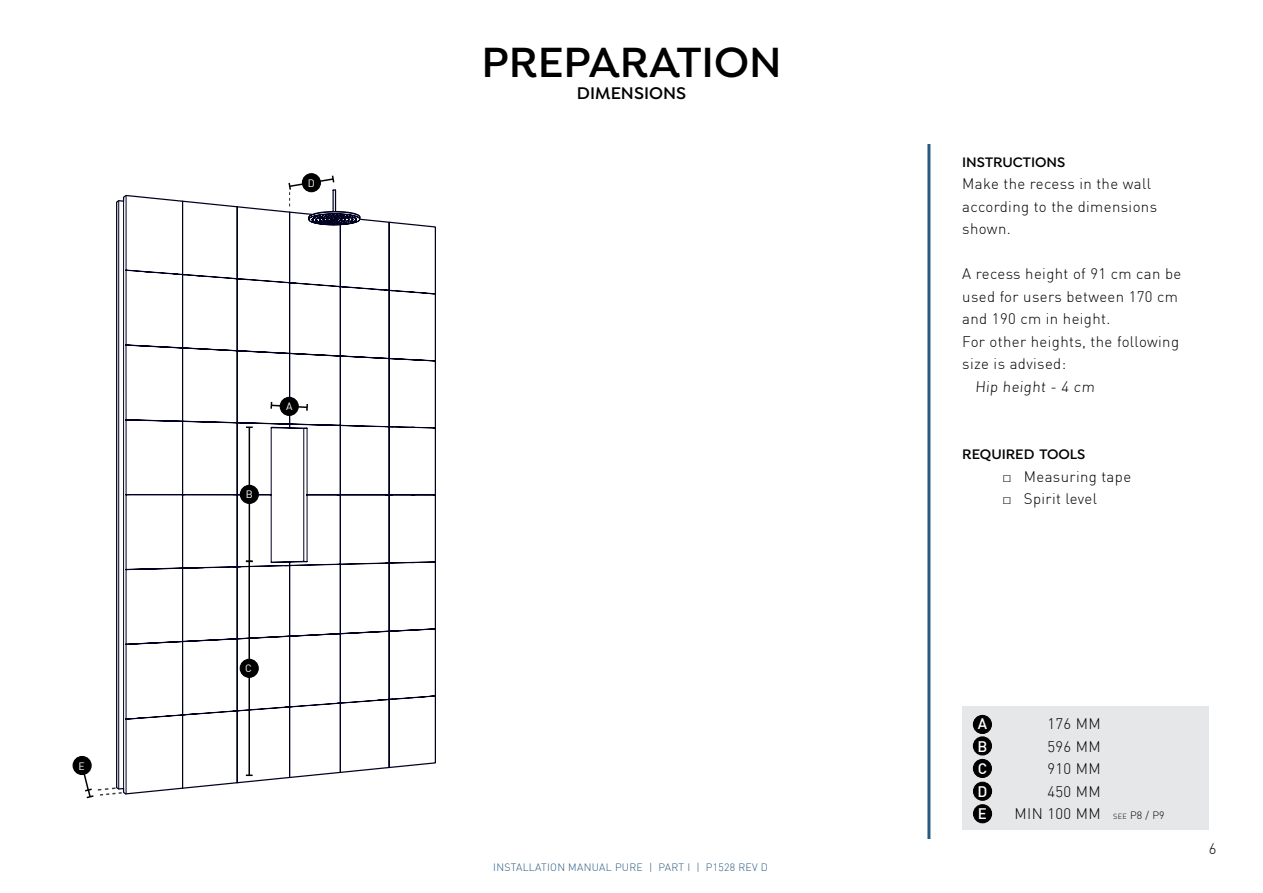
<style>
.page{position:relative;width:1263px;height:893px;background:#fff}
.page>*{position:absolute;margin:0;border:0;box-sizing:border-box;transform-origin:0 0}
.t1{font:600 45px "Isidora";color:#000}
.t2{font:600 18px "Isidora";color:#000}
.t3{font:300 15px/22.5px "DIN";letter-spacing:.025em;color:#000}
.t4{font:500 15px/22.5px "DIN";color:#fff;text-align:justify}
.t5{font:600 14.7px "Isidora";color:#000}
.t6{font:300 10.5px "DIN";letter-spacing:.025em;color:#295a80}
.t7{font:300 10.5px "DIN";color:#000}
.t8{font:10.5px "DIN";color:#fff}
.s1{font-family:"Times New Roman";font-weight:400}
.s2{font-size:7.35px}
</style>
<div class="page">
<hr style="left:927px;top:144px;width:3px;height:695px;background:#295a80">
<svg style="left:116px;top:194px;width:320px;height:601px"></svg>
<svg style="left:270px;top:402px;width:39px;height:9px"></svg>
<hr style="left:249px;top:427px;width:1px;height:134px;background:#000">
<svg style="left:246px;top:426px;width:7px;height:2px"></svg>
<hr style="left:248px;top:561px;width:2px;height:214px;background:#000">
<svg style="left:246px;top:774px;width:7px;height:2px"></svg>
<div style="left:302px;top:173px;width:19px;height:19px;border:1px solid #000;border-radius:50%"></div>
<div style="left:73px;top:756px;width:18px;height:18px;background:#000;border-radius:50%"></div>
<div style="left:73px;top:756px;width:19px;height:19px;border:1px solid #000;border-radius:50%"></div>
<div style="left:280px;top:397px;width:18px;height:18px;background:#000;border-radius:50%"></div>
<div style="left:280px;top:397px;width:19px;height:19px;border:1px solid #000;border-radius:50%"></div>
<div style="left:240px;top:485px;width:18px;height:18px;background:#000;border-radius:50%"></div>
<div style="left:240px;top:485px;width:19px;height:19px;border:1px solid #000;border-radius:50%"></div>
<div style="left:240px;top:659px;width:18px;height:18px;background:#000;border-radius:50%"></div>
<div style="left:240px;top:659px;width:19px;height:19px;border:1px solid #000;border-radius:50%"></div>
<svg style="left:287px;top:174px;width:74px;height:52px"></svg>
<svg style="left:80px;top:763px;width:43px;height:36px"></svg>
<div style="left:962px;top:706px;width:247px;height:124px;background:#e6e7e8"></div>
<div style="left:973px;top:782px;width:18px;height:18px;background:#000;border-radius:50%"></div>
<div style="left:973px;top:782px;width:19px;height:19px;border:1px solid #000;border-radius:50%"></div>
<div style="left:973px;top:737px;width:18px;height:18px;background:#000;border-radius:50%"></div>
<div style="left:973px;top:736px;width:19px;height:19px;border:1px solid #000;border-radius:50%"></div>
<div style="left:973px;top:715px;width:18px;height:18px;background:#000;border-radius:50%"></div>
<div style="left:973px;top:715px;width:19px;height:19px;border:1px solid #000;border-radius:50%"></div>
<div style="left:973px;top:805px;width:18px;height:18px;background:#000;border-radius:50%"></div>
<div style="left:973px;top:804px;width:19px;height:19px;border:1px solid #000;border-radius:50%"></div>
<div style="left:973px;top:759px;width:18px;height:18px;background:#000;border-radius:50%"></div>
<div style="left:973px;top:759px;width:19px;height:19px;border:1px solid #000;border-radius:50%"></div>
<p class="t8" style="left:78px;top:759px;width:8px">E</p>
<p class="t8" style="left:308px;top:176px;width:9px">D</p>
<p class="t8" style="left:246px;top:488px;width:9px">B</p>
<p class="t8" style="left:286px;top:400px;width:8px">A</p>
<p class="t8" style="left:245px;top:662px;width:8px">C</p>
<h1 class="t1" style="left:481px;top:35px;width:302px">PREPARATION</h1>
<p class="t2" style="left:577px;top:82px;width:111px">DIMENSIONS</p>
<p class="t6" style="left:493px;top:861px;width:276px">INSTALLATION MANUAL PURE | PART I | P1528 REV D</p>
<p class="t5" style="left:962px;top:153px;width:105px">INSTRUCTIONS</p>
<p class="t3" style="left:962px;top:172px;width:196px">Make the recess in the wall according to the dimensions shown.</p>
<p class="t3" style="left:962px;top:262px;width:221px">A recess height of 91 cm can be</p>
<p class="t3" style="left:962px;top:285px;width:217px">used for users between 170 cm</p>
<p class="t3" style="left:962px;top:307px;width:150px">and 190 cm in height.</p>
<p class="t3" style="left:962px;top:330px;width:218px">For other heights, the following</p>
<p class="t3" style="left:962px;top:352px;width:105px">size is advised:</p>
<p class="t3" style="left:975px;top:375px;width:123px">Hip height - 4 cm</p>
<p class="t5" style="left:962px;top:446px;width:125px">REQUIRED TOOLS</p>
<p class="t3" style="left:1002px;top:465px;width:130px"><span class="s1">□</span> Measuring tape</p>
<p class="t3" style="left:1002px;top:487px;width:96px"><span class="s1">□</span> Spirit level</p>
<p class="t4" style="left:977px;top:712px;width:11px">A B C D E</p>
<p class="t3" style="left:1015px;top:712px;width:88px;text-align:right">176 MM<br>596 MM<br>910 MM<br>450 MM<br>MIN 100 MM</p>
<p class="t7" style="left:1113px;top:809px;width:53px"><span class="s2">SEE</span> P8 / P9</p>
<p class="t3" style="left:1209px;top:837px;width:9px">6</p>
</div>
